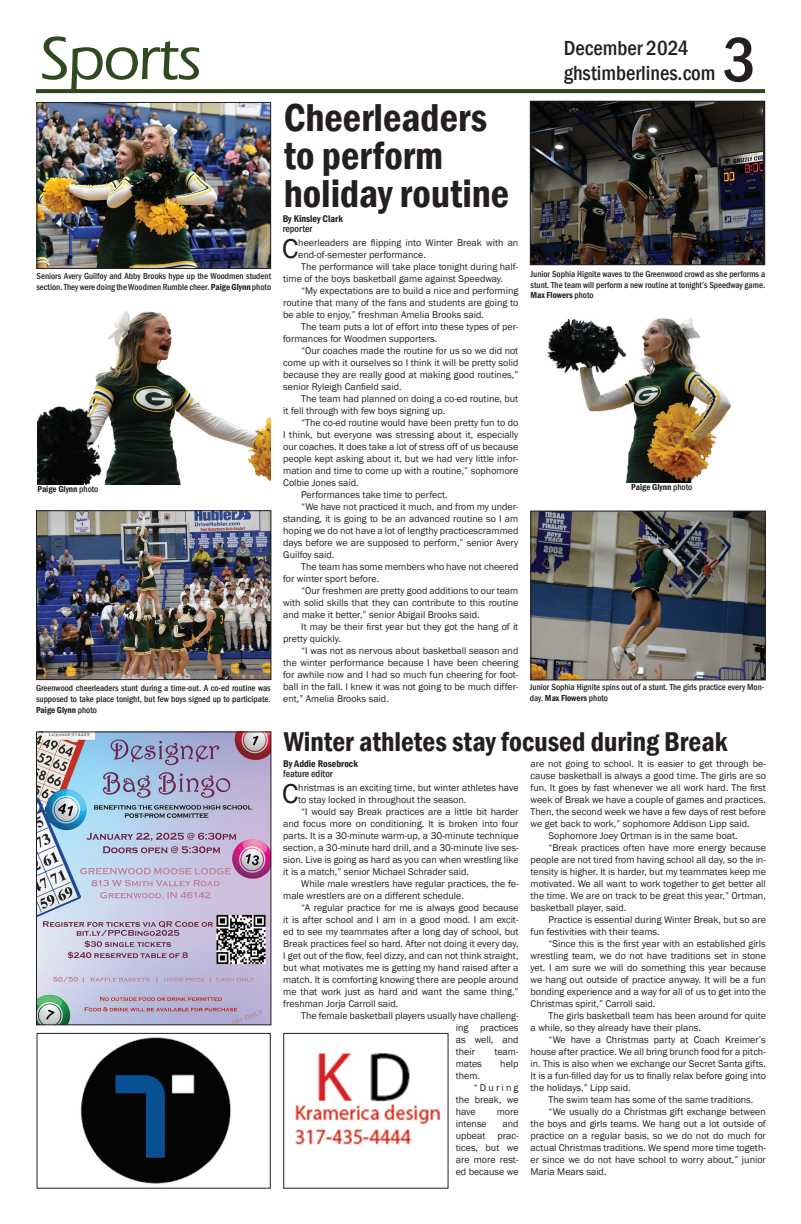
<style>
.page{position:relative;width:801px;height:1224px;background:#fff}
.page>*{position:absolute;margin:0;border:0;box-sizing:border-box;transform-origin:0 0}
.t1{font:500 condensed 65px "Franklin Gothic";color:#231f20}
.t2{font:500 63px "Eras ITC";letter-spacing:-.03em;color:#2f4a21}
.t3{font:600 condensed 40px "Franklin Gothic";color:#231f20}
.t4{font:600 condensed 28px "Franklin Gothic";color:#231f20}
.t5{font:28px "Franklin Gothic";color:#231f20}
.t6{font:500 condensed 21px "Franklin Gothic";color:#231f20}
.t7{font:10px/12px "Franklin Gothic";color:#231f20;text-align:justify}
.t8{font:600 condensed 10px "Franklin Gothic";color:#231f20}
.t9{font:500 condensed 10px "Franklin Gothic";color:#231f20}
.t10{font:500 condensed 9px/10.8px "Franklin Gothic";color:#231f20;text-align:justify}
.t11{font:600 condensed 9px "Franklin Gothic";color:#231f20}
.s1{font-weight:600}
.s2{font-weight:500}
</style>
<div class="page">
<svg style="left:36px;top:89px;width:729px;height:4px;background:#314b23"></svg>
<img style="left:532px;top:103px;width:231px;height:160px">
<div style="left:530px;top:101px;width:235px;height:164px;border:1px solid #231f20"></div>
<img style="left:38px;top:104px;width:231px;height:163px">
<div style="left:36px;top:102px;width:235px;height:167px;border:1px solid #231f20"></div>
<img style="left:532px;top:513px;width:232px;height:165px">
<div style="left:530px;top:511px;width:236px;height:169px;border:1px solid #231f20"></div>
<img style="left:38px;top:512px;width:231px;height:166px">
<div style="left:36px;top:510px;width:235px;height:170px;border:1px solid #231f20"></div>
<img style="left:37px;top:311px;width:234px;height:174px">
<img style="left:547px;top:318px;width:184px;height:164px">
<img style="left:38px;top:733px;width:231px;height:290px">
<div style="left:36px;top:731px;width:235px;height:294px;border:1px solid #231f20"></div>
<img style="left:80px;top:1037px;width:151px;height:147px">
<div style="left:36px;top:1033px;width:235px;height:156px;border:1px solid #231f20"></div>
<img style="left:295px;top:1053px;width:146px;height:92px">
<div style="left:283px;top:1033px;width:166px;height:156px;border:1px solid #231f20"></div>
<p class="t2" style="left:40px;top:23px;width:164px">Sports</p>
<p class="t3" style="left:284px;top:90px;width:205px">Cheerleaders</p>
<p class="t3" style="left:284px;top:128px;width:161px">to perform</p>
<p class="t3" style="left:284px;top:166px;width:227px">holiday routine</p>
<p class="t8" style="left:283px;top:212px;width:62px">By Kinsley Clark</p>
<p class="t9" style="left:283px;top:223px;width:31px">reporter</p>
<p class="t6" style="left:564px;top:34px;width:126px">December 2024</p>
<p class="t6" style="left:564px;top:59px;width:153px">ghstimberlines.com</p>
<p class="t1" style="left:723px;top:17px;width:35px">3</p>
<p class="t5" style="left:282px;top:232px;width:18px">C</p>
<p class="t7" style="left:298px;top:237px;width:222px">heerleaders are flipping into Winter Break with an end-of-semester performance.</p>
<p class="t7" style="left:283px;top:261px;width:237px;text-indent:18px">The performance will take place tonight during half&shy;time of the boys basketball game against Speedway.</p>
<p class="t7" style="left:283px;top:285px;width:237px;text-indent:18px">“My expectations are to build a nice and performing routine that many of the fans and students are going to be able to enjoy,” freshman Amelia Brooks said.</p>
<p class="t7" style="left:283px;top:321px;width:237px;text-indent:18px">The team puts a lot of effort into these types of per&shy;formances for Woodmen supporters.</p>
<p class="t7" style="left:283px;top:345px;width:237px;text-indent:18px">“Our coaches made the routine for us so we did not come up with it ourselves so I think it will be pretty solid because they are really good at making good routines,” senior Ryleigh Canfield said.</p>
<p class="t7" style="left:283px;top:393px;width:237px;text-indent:18px">The team had planned on doing a co-ed routine, but it fell through with few boys signing up.</p>
<p class="t7" style="left:283px;top:417px;width:237px;text-indent:18px">“The co-ed routine would have been pretty fun to do I think, but everyone was stressing about it, especially our coaches. It does take a lot of stress off of us because people kept asking about it, but we had very little infor&shy;mation and time to come up with a routine,” sophomore Colbie Jones said.</p>
<p class="t7" style="left:301px;top:489px;width:148px">Performances take time to perfect.</p>
<p class="t7" style="left:283px;top:501px;width:237px;text-indent:18px">“We have not practiced it much, and from my under&shy;standing, it is going to be an advanced routine so I am hoping we do not have a lot of lengthy practicescrammed days before we are supposed to perform,” senior Avery Guilfoy said.</p>
<p class="t7" style="left:283px;top:561px;width:237px;text-indent:18px">The team has some members who have not cheered for winter sport before.</p>
<p class="t7" style="left:283px;top:585px;width:237px;text-indent:18px">“Our freshmen are pretty good additions to our team with solid skills that they can contribute to this routine and make it better,” senior Abigail Brooks said.</p>
<p class="t7" style="left:283px;top:621px;width:237px;text-indent:18px">It may be their first year but they got the hang of it pretty quickly.</p>
<p class="t7" style="left:283px;top:645px;width:237px;text-indent:18px">“I was not as nervous about basketball season and the winter performance because I have been cheering for awhile now and I had so much fun cheering for foot&shy;ball in the fall. I knew it was not going to be much differ&shy;ent,” Amelia Brooks said.</p>
<p class="t10" style="left:530px;top:268px;width:236px">Junior Sophia Hignite waves to the Greenwood crowd as she performs a stunt. The team will perform a new routine at tonight’s Speedway game.<br><span class="s1">Max Flowers</span> photo</p>
<p class="t10" style="left:36px;top:270px;width:236px">Seniors Avery Guilfoy and Abby Brooks hype up the Woodmen student section. They were doing the Woodmen Rumble cheer. <span class="s1">Paige Glynn</span> photo</p>
<p class="t11" style="left:37px;top:483px;width:63px">Paige Glynn <span class="s2">photo</span></p>
<p class="t11" style="left:631px;top:481px;width:63px">Paige Glynn <span class="s2">photo</span></p>
<p class="t10" style="left:530px;top:682px;width:236px">Junior Sophia Hignite spins out of a stunt. The girls practice every Mon&shy;day. <span class="s1">Max Flowers</span> photo</p>
<p class="t10" style="left:36px;top:683px;width:236px">Greenwood cheerleaders stunt during a time-out. A co-ed routine was supposed to take place tonight, but few boys signed up to participate.<br><span class="s1">Paige Glynn</span> photo</p>
<p class="t4" style="left:284px;top:723px;width:445px">Winter athletes stay focused during Break</p>
<p class="t8" style="left:283px;top:757px;width:76px">By Addie Rosebrock</p>
<p class="t9" style="left:283px;top:767px;width:51px">feature editor</p>
<p class="t7" style="left:531px;top:758px;width:237px">are not going to school. It is easier to get through be&shy;cause basketball is always a good time. The girls are so fun. It goes by fast whenever we all work hard. The first week of Break we have a couple of games and practices.<br>Then, the second week we have a few days of rest before we get back to work,” sophomore Addison Lipp said.</p>
<p class="t7" style="left:549px;top:830px;width:191px">Sophomore Joey Ortman is in the same boat.</p>
<p class="t7" style="left:531px;top:842px;width:237px;text-indent:18px">“Break practices often have more energy because people are not tired from having school all day, so the in&shy;tensity is higher. It is harder, but my teammates keep me motivated. We all want to work together to get better all the time. We are on track to be great this year,” Ortman, basketball player, said.</p>
<p class="t7" style="left:531px;top:914px;width:237px;text-indent:18px">Practice is essential during Winter Break, but so are fun festivities with their teams.</p>
<p class="t7" style="left:531px;top:938px;width:237px;text-indent:18px">“Since this is the first year with an established girls wrestling team, we do not have traditions set in stone yet. I am sure we will do something this year because we hang out outside of practice anyway. It will be a fun bonding experience and a way for all of us to get into the Christmas spirit,” Carroll said.</p>
<p class="t7" style="left:531px;top:1010px;width:237px;text-indent:18px">The girls basketball team has been around for quite a while, so they already have their plans.</p>
<p class="t7" style="left:531px;top:1034px;width:237px;text-indent:18px">“We have a Christmas party at Coach Kreimer’s house after practice. We all bring brunch food for a pitch&shy;in. This is also when we exchange our Secret Santa gifts.<br>It is a fun-filled day for us to finally relax before going into the holidays,” Lipp said.</p>
<p class="t7" style="left:549px;top:1094px;width:206px">The swim team has some of the same traditions.</p>
<p class="t7" style="left:531px;top:1106px;width:237px;text-indent:18px">“We usually do a Christmas gift exchange between the boys and girls teams. We hang out a lot outside of practice on a regular basis, so we do not do much for actual Christmas traditions. We spend more time togeth&shy;er since we do not have school to worry about,” junior Maria Mears said.</p>
<p class="t5" style="left:282px;top:776px;width:18px">C</p>
<p class="t7" style="left:298px;top:782px;width:222px">hristmas is an exciting time, but winter athletes have to stay locked in throughout the season.</p>
<p class="t7" style="left:283px;top:806px;width:237px;text-indent:18px">“I would say Break practices are a little bit harder and focus more on conditioning. It is broken into four parts. It is a 30-minute warm-up, a 30-minute technique section, a 30-minute hard drill, and a 30-minute live ses&shy;sion. Live is going as hard as you can when wrestling like it is a match,” senior Michael Schrader said.</p>
<p class="t7" style="left:283px;top:878px;width:237px;text-indent:18px">While male wrestlers have regular practices, the fe&shy;male wrestlers are on a different schedule.</p>
<p class="t7" style="left:283px;top:902px;width:237px;text-indent:18px">“A regular practice for me is always good because it is after school and I am in a good mood. I am excit&shy;ed to see my teammates after a long day of school, but Break practices feel so hard. After not doing it every day, I get out of the flow, feel dizzy, and can not think straight, but what motivates me is getting my hand raised after a match. It is comforting knowing there are people around me that work just as hard and want the same thing,” freshman Jorja Carroll said.</p>
<p class="t7" style="left:456px;top:1010px;width:64px;text-indent:-155px">The female basketball players usually have challeng&shy;ing practices as well, and their</p>
<p class="t7" style="left:495px;top:1046px;width:26px">team-</p>
<p class="t7" style="left:456px;top:1058px;width:28px">mates</p>
<p class="t7" style="left:500px;top:1058px;width:20px">help</p>
<p class="t7" style="left:456px;top:1070px;width:26px">them.</p>
<p class="t7" style="left:456px;top:1082px;width:64px;text-indent:18px">“During the break, we have</p>
<p class="t7" style="left:497px;top:1106px;width:23px">more</p>
<p class="t7" style="left:456px;top:1118px;width:64px;text-indent:47px">and upbeat prac&shy;tices, but we are more rest&shy;ed because we</p>
<p class="t7" style="left:456px;top:1118px;width:33px">intense</p>
</div>
